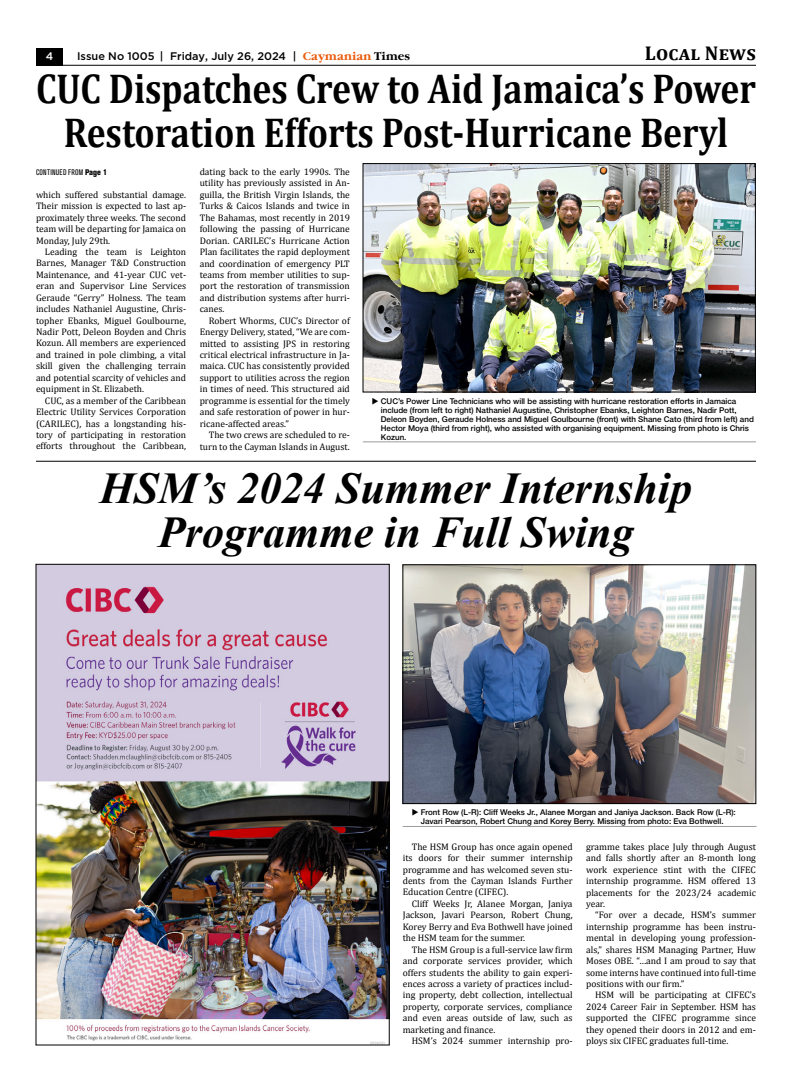
<style>
.page{position:relative;width:792px;height:1080px;background:#fff}
.page>*{position:absolute;margin:0;border:0;box-sizing:border-box;transform-origin:0 0}
.t1{font:italic 700 44px/44px "Times New Roman";color:#000;text-align:center}
.t2{font:700 42px/44px "Cambria";color:#000;text-align:center;scale:.85 1}
.t3{font:700 20px "Cambria";letter-spacing:.01em;color:#000}
.t4{font:500 11px "Gotham";color:#000}
.t5{font:500 11px "Gotham";color:#fff}
.t6{font:9.5px/11.4px "Cambria";color:#000;text-align:justify}
.t7{font:500 8px/9px "Helvetica Neue Cyr";color:#000}
.t8{font:condensed 8px "Akzidenz Grotesk Pro";letter-spacing:.025em;color:#000}
.s1{font-family:"Garamond C";font-weight:700;color:#ea5b0b}
.s2{font-family:"Garamond C";font-weight:700}
.s3{font-weight:800}
</style>
<div class="page">
<hr style="left:36px;top:461px;width:720px;height:1px;background:#000">
<img style="left:365px;top:165px;width:389px;height:225px">
<div style="left:363px;top:163px;width:393px;height:229px;border:1px solid #000"></div>
<img style="left:405px;top:567px;width:349px;height:235px">
<div style="left:403px;top:565px;width:353px;height:239px;border:1px solid #000"></div>
<hr style="left:363px;top:442px;width:393px;height:1px;background:#9d9d9c">
<hr style="left:403px;top:826px;width:353px;height:1px;background:#9d9d9c">
<img style="left:38px;top:566px;width:350px;height:478px">
<div style="left:36px;top:48px;width:27px;height:18px;background:#000"></div>
<hr style="left:36px;top:65px;width:720px;height:1px;background:#000">
<p class="t5" style="left:46px;top:49px;width:9px">4</p>
<p class="t4" style="left:77px;top:49px;width:334px">Issue No 1005 | Friday, July 26, 2024 | <span class="s1">Caymanian</span> <span class="s2">Times</span></p>
<h3 class="t3" style="left:645px;top:39px;width:113px">Local News</h3>
<h2 class="t2" style="left:36px;top:65px;width:849px">CUC Dispatches Crew to Aid Jamaica’s Power<br>Restoration Efforts Post-Hurricane Beryl</h2>
<p class="t8" style="left:36px;top:167px;width:73px">CONTINUED FROM <span class="s3">Page 1</span></p>
<p class="t6" style="left:36px;top:189px;width:152px">which suffered substantial damage.<br>Their mission is expected to last ap&shy;proximately three weeks. The second team will be departing for Jamaica on Monday, July 29th.</p>
<p class="t6" style="left:36px;top:246px;width:152px;text-indent:9px">Leading the team is Leighton Barnes, Manager T&amp;D Construction Maintenance, and 41-year CUC vet&shy;eran and Supervisor Line Services Geraude “Gerry” Holness. The team includes Nathaniel Augustine, Chris&shy;topher Ebanks, Miguel Goulbourne, Nadir Pott, Deleon Boyden and Chris Kozun. All members are experienced and trained in pole climbing, a vital skill given the challenging terrain and potential scarcity of vehicles and equipment in St. Elizabeth.</p>
<p class="t6" style="left:36px;top:395px;width:152px;text-indent:9px">CUC, as a member of the Caribbean Electric Utility Services Corporation (CARILEC), has a longstanding his&shy;tory of participating in restoration efforts throughout the Caribbean,</p>
<p class="t6" style="left:200px;top:166px;width:152px">dating back to the early 1990s. The utility has previously assisted in An&shy;guilla, the British Virgin Islands, the Turks &amp; Caicos Islands and twice in The Bahamas, most recently in 2019 following the passing of Hurricane Dorian. CARILEC’s Hurricane Action Plan facilitates the rapid deployment and coordination of emergency PLT teams from member utilities to sup&shy;port the restoration of transmission and distribution systems after hurri&shy;canes.</p>
<p class="t6" style="left:200px;top:315px;width:152px;text-indent:9px">Robert Whorms, CUC’s Director of Energy Delivery, stated, “We are com&shy;mitted to assisting JPS in restoring critical electrical infrastructure in Ja&shy;maica. CUC has consistently provided support to utilities across the region in times of need. This structured aid programme is essential for the timely and safe restoration of power in hur&shy;ricane-affected areas.”</p>
<p class="t6" style="left:200px;top:429px;width:152px;text-align:right">The two crews are scheduled to re&shy;turn to the Cayman Islands in August.</p>
<p class="t7" style="left:381px;top:396px;width:375px">CUC’s Power Line Technicians who will be assisting with hurricane restoration efforts in Jamaica include (from left to right) Nathaniel Augustine, Christopher Ebanks, Leighton Barnes, Nadir Pott, Deleon Boyden, Geraude Holness and Miguel Goulbourne (front) with Shane Cato (third from left) and Hector Moya (third from right), who assisted with organising equipment. Missing from photo is Chris Kozun.</p>
<h1 class="t1" style="left:100px;top:465px;width:594px">HSM’s 2024 Summer Internship<br>Programme in Full Swing</h1>
<p class="t7" style="left:421px;top:808px;width:317px">Front Row (L-R): Cliff Weeks Jr., Alanee Morgan and Janiya Jackson. Back Row (L-R):<br>Javari Pearson, Robert Chung and Korey Berry. Missing from photo: Eva Bothwell.</p>
<p class="t6" style="left:403px;top:841px;width:171px;text-indent:9px">The HSM Group has once again opened its doors for their summer internship programme and has welcomed seven stu&shy;dents from the Cayman Islands Further Education Centre (CIFEC).</p>
<p class="t6" style="left:403px;top:898px;width:171px;text-indent:9px">Cliff Weeks Jr, Alanee Morgan, Janiya Jackson, Javari Pearson, Robert Chung, Korey Berry and Eva Bothwell have joined the HSM team for the summer.</p>
<p class="t6" style="left:403px;top:944px;width:171px;text-indent:9px">The HSM Group is a full-service law firm and corporate services provider, which offers students the ability to gain experi&shy;ences across a variety of practices includ&shy;ing property, debt collection, intellectual property, corporate services, compliance and even areas outside of law, such as marketing and finance.</p>
<p class="t6" style="left:412px;top:1035px;width:162px">HSM’s 2024 summer internship pro-</p>
<p class="t6" style="left:586px;top:841px;width:171px">gramme takes place July through August and falls shortly after an 8-month long work experience stint with the CIFEC internship programme. HSM offered 13 placements for the 2023/24 academic year.</p>
<p class="t6" style="left:586px;top:909px;width:171px;text-indent:9px">“For over a decade, HSM’s summer internship programme has been instru&shy;mental in developing young profession&shy;als,” shares HSM Managing Partner, Huw Moses OBE. “…and I am proud to say that some interns have continued into full-time positions with our firm.”</p>
<p class="t6" style="left:586px;top:989px;width:171px;text-indent:9px">HSM will be participating at CIFEC’s 2024 Career Fair in September. HSM has supported the CIFEC programme since they opened their doors in 2012 and em&shy;ploys six CIFEC graduates full-time.</p>
</div>
